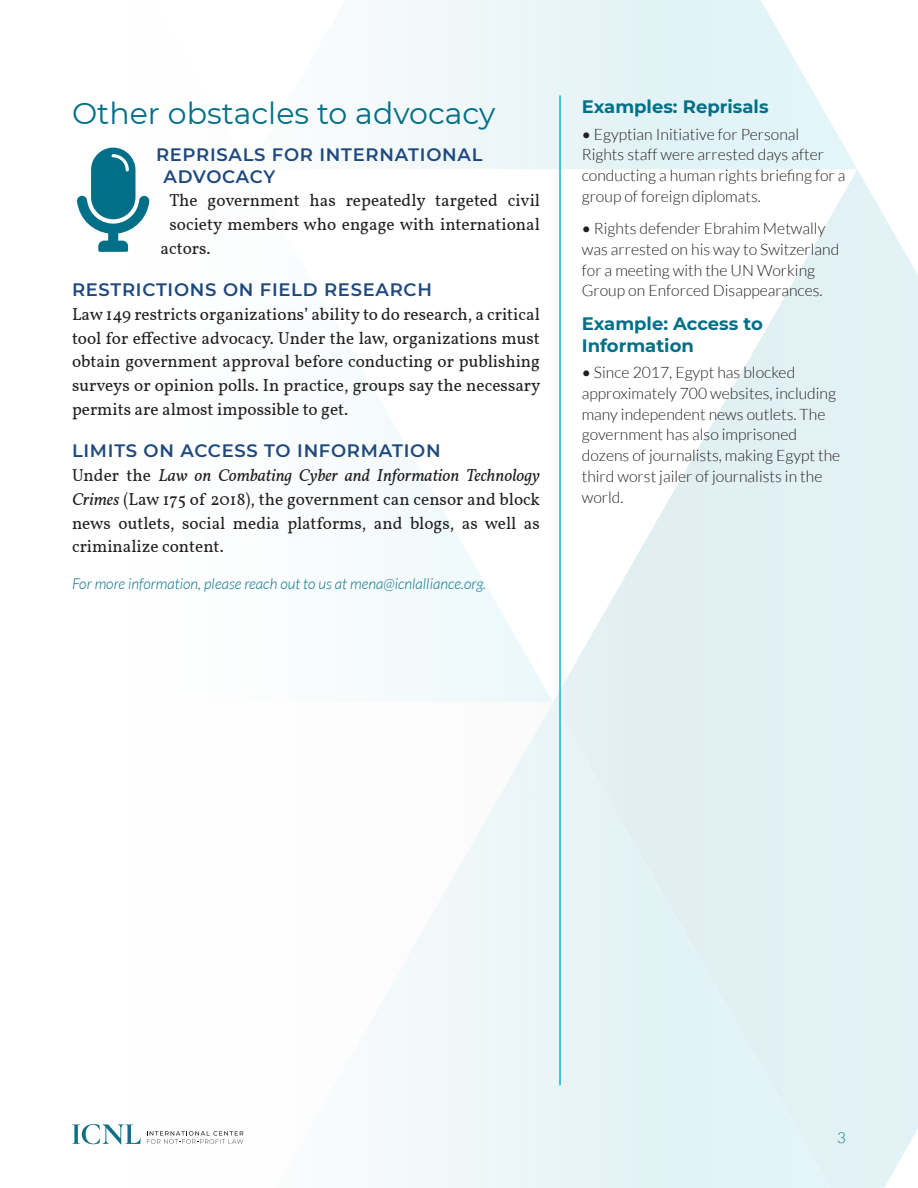
<style>
.page{position:relative;width:918px;height:1188px;background:#fff}
.page>*{position:absolute;margin:0;border:0;box-sizing:border-box;transform-origin:0 0}
.COP27_briefer_subhea{font:30px "Montserrat";color:#016f87}
.COP27_briefer_subhea-2{font:600 18px/21.6px "Montserrat";letter-spacing:.04em;color:#1f497d}
.Energy_transitions_h{font:700 18px/21.6px "Montserrat";color:#016f87}
.ROAR_body_text{font:17.25px/23.7px "Vollkorn";color:#231f20;text-align:justify}
.ROAR_body_text-2{font:300 15.75px/20.7px "Lato";color:#231f20}
.COP27_bullet_points{font:italic 300 15px "Lato";color:#016f87}
.t1{font:300 15px "Lato";color:#016f87}
.s1{font-style:italic}
.s2{font-weight:400}
</style>
<div class="page">
<div style="left:857px;top:702px;width:61px;height:486px;background:#e2f2f5"></div>
<svg style="left:857px;top:170px;width:61px;height:532px;background:#e4f3f6"></svg>
<div style="left:553px;top:702px;width:304px;height:486px;background:#e2f1f5"></div>
<svg style="left:72px;top:703px;width:481px;height:485px"></svg>
<svg style="left:553px;top:171px;width:304px;height:531px;fill:#e7f1f5"></svg>
<svg style="left:383px;top:407px;width:170px;height:295px"></svg>
<svg style="left:553px;top:0;width:304px;height:169px"></svg>
<div style="left:383px;top:0;width:170px;height:169px;background:#eff7f9"></div>
<hr style="left:559px;top:95px;width:2px;height:990px;background:#13b1d3">
<svg style="left:77px;top:147px;width:73px;height:105px"></svg>
<p class="COP27_briefer_subhea" style="left:72px;top:93px;width:425px">Other obstacles to advocacy</p>
<p class="COP27_briefer_subhea-2" style="left:164px;top:143px;width:321px;text-indent:-8px">REPRISALS FOR INTERNATIONAL<br>ADVOCACY</p>
<p class="ROAR_body_text" style="left:170px;top:189px;width:372px">The government has repeatedly targeted civil</p>
<p class="ROAR_body_text" style="left:170px;top:213px;width:372px">society members who engage with international</p>
<p class="ROAR_body_text" style="left:160px;top:236px;width:52px">actors.</p>
<p class="COP27_briefer_subhea-2" style="left:72px;top:278px;width:362px">RESTRICTIONS ON FIELD RESEARCH</p>
<p class="ROAR_body_text" style="left:72px;top:303px;width:470px">Law 149 restricts organizations’ ability to do research, a critical tool for effective advocacy. Under the law, organizations must obtain government approval before conducting or publishing surveys or opinion polls. In practice, groups say the necessary permits are almost impossible to get.</p>
<p class="COP27_briefer_subhea-2" style="left:72px;top:439px;width:370px">LIMITS ON ACCESS TO INFORMATION</p>
<p class="ROAR_body_text" style="left:72px;top:464px;width:469px">Under the <span class="s1">Law on Combating Cyber and Information Technology Crimes</span> (Law 175 of 2018), the government can censor and block news outlets, social media platforms, and blogs, as well as criminalize content.</p>
<p class="COP27_bullet_points" style="left:72px;top:576px;width:416px">For more information, please reach out to us at mena@icnlalliance.org.</p>
<p class="Energy_transitions_h" style="left:582px;top:95px;width:188px">Examples: Reprisals</p>
<p class="ROAR_body_text-2" style="left:582px;top:124px;width:265px"><span class="s2">•</span> Egyptian Initiative for Personal Rights staff were arrested days after conducting a human rights briefing for a group of foreign diplomats.</p>
<p class="ROAR_body_text-2" style="left:582px;top:218px;width:259px"><span class="s2">•</span> Rights defender Ebrahim Metwally was arrested on his way to Switzerland for a meeting with the UN Working Group on Enforced Disappearances.</p>
<p class="Energy_transitions_h" style="left:582px;top:312px;width:183px">Example: Access to<br>Information</p>
<p class="ROAR_body_text-2" style="left:582px;top:362px;width:260px"><span class="s2">•</span> Since 2017, Egypt has blocked approximately 700 websites, including many independent news outlets. The government has also imprisoned dozens of journalists, making Egypt the third worst jailer of journalists in the world.</p>
<p class="t1" style="left:837px;top:1130px;width:10px">3</p>
</div>
